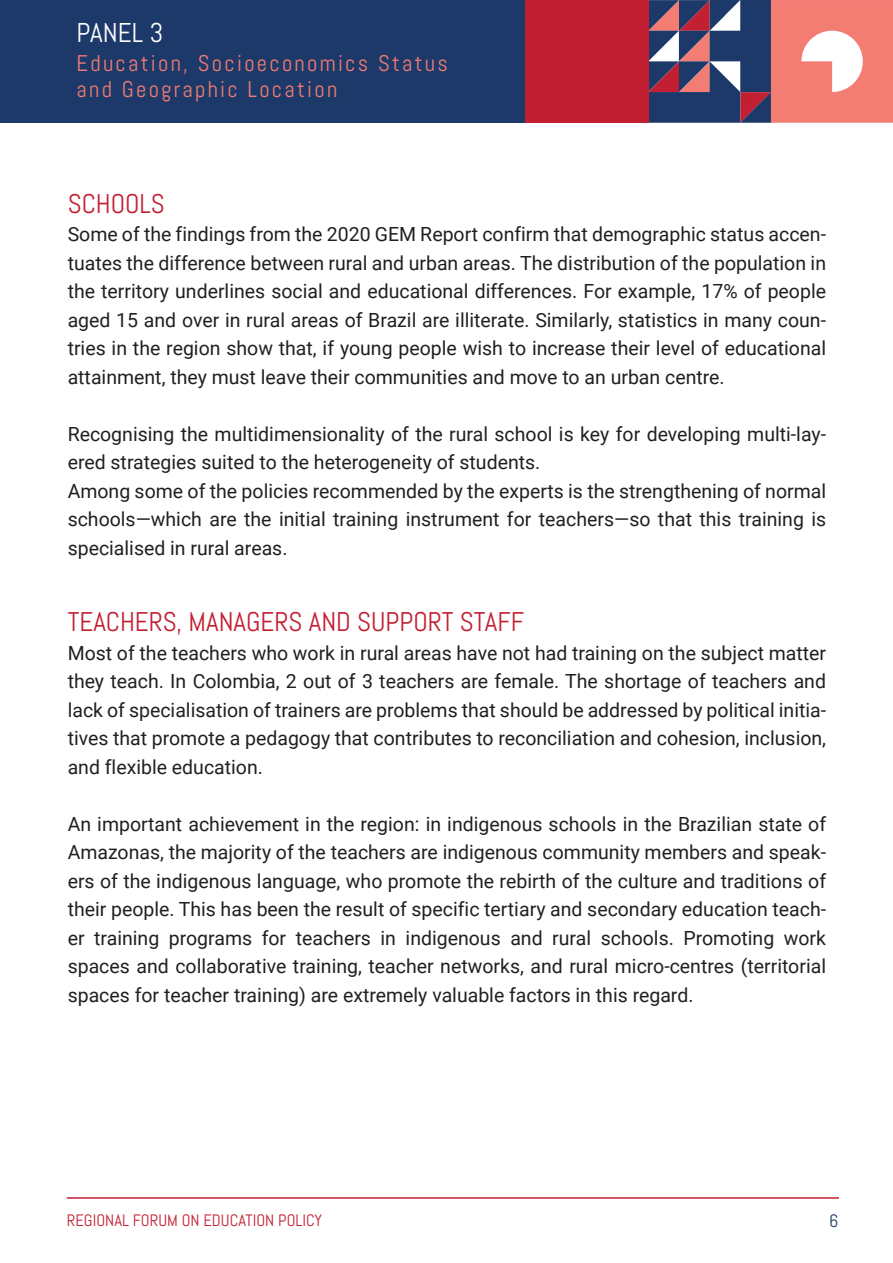
<style>
.page{position:relative;width:893px;height:1263px;background:#fff}
.page>*{position:absolute;margin:0;border:0;box-sizing:border-box;transform-origin:0 0}
.t1{font:27.15px "Abel";color:#fff}
.t2{font:27px "Abel";color:#c21f33}
.t3{font:22.65px/25.5px "Abel";letter-spacing:.1em;color:#f37c73}
.t4{font:19.5px/28.5px "Roboto";color:#231f20;text-align:justify}
.t5{font:18px "Abel";color:#1d3969}
.t6{font:16.5px "Abel";color:#c21f33}
</style>
<div class="page">
<div style="left:0;top:0;width:630px;height:123px;background:#1d3969"></div>
<svg style="left:648px;top:0;width:245px;height:123px;background:#a76f7d"></svg>
<div style="left:525px;top:0;width:123px;height:123px;background:#c21f33"></div>
<hr style="left:67px;top:1197px;width:772px;height:2px;background:#c21f33">
<h1 class="t1" style="left:76px;top:15px;width:89px">PANEL 3</h1>
<p class="t3" style="left:77px;top:51px;width:373px">Education, Socioeconomics Status and Geographic Location</p>
<h2 class="t2" style="left:68px;top:186px;width:99px">SCHOOLS</h2>
<p class="t4" style="left:68px;top:219px;width:760px">Some of the findings from the 2020 GEM Report confirm that demographic status accen&shy;tuates the difference between rural and urban areas. The distribution of the population in the territory underlines social and educational differences. For example, 17% of people aged 15 and over in rural areas of Brazil are illiterate. Similarly, statistics in many coun&shy;tries in the region show that, if young people wish to increase their level of educational attainment, they must leave their communities and move to an urban centre.</p>
<p class="t4" style="left:68px;top:419px;width:760px;text-align:left">Recognising the multidimensionality of the rural school is key for developing multi-lay&shy;ered strategies suited to the heterogeneity of students.<br>Among some of the policies recommended by the experts is the strengthening of normal schools—which are the initial training instrument for teachers—so that this training is specialised in rural areas.</p>
<h2 class="t2" style="left:68px;top:605px;width:458px">TEACHERS, MANAGERS AND SUPPORT STAFF</h2>
<p class="t4" style="left:68px;top:638px;width:760px">Most of the teachers who work in rural areas have not had training on the subject matter they teach. In Colombia, 2 out of 3 teachers are female. The shortage of teachers and lack of specialisation of trainers are problems that should be addressed by political initia&shy;tives that promote a pedagogy that contributes to reconciliation and cohesion, inclusion, and flexible education.</p>
<p class="t4" style="left:68px;top:809px;width:760px">An important achievement in the region: in indigenous schools in the Brazilian state of Amazonas, the majority of the teachers are indigenous community members and speak&shy;ers of the indigenous language, who promote the rebirth of the culture and traditions of their people. This has been the result of specific tertiary and secondary education teach&shy;er training programs for teachers in indigenous and rural schools. Promoting work spaces and collaborative training, teacher networks, and rural micro-centres (territorial spaces for teacher training) are extremely valuable factors in this regard.</p>
<p class="t6" style="left:67px;top:1209px;width:257px">REGIONAL FORUM ON EDUCATION POLICY</p>
<p class="t5" style="left:829px;top:1209px;width:11px">6</p>
</div>
